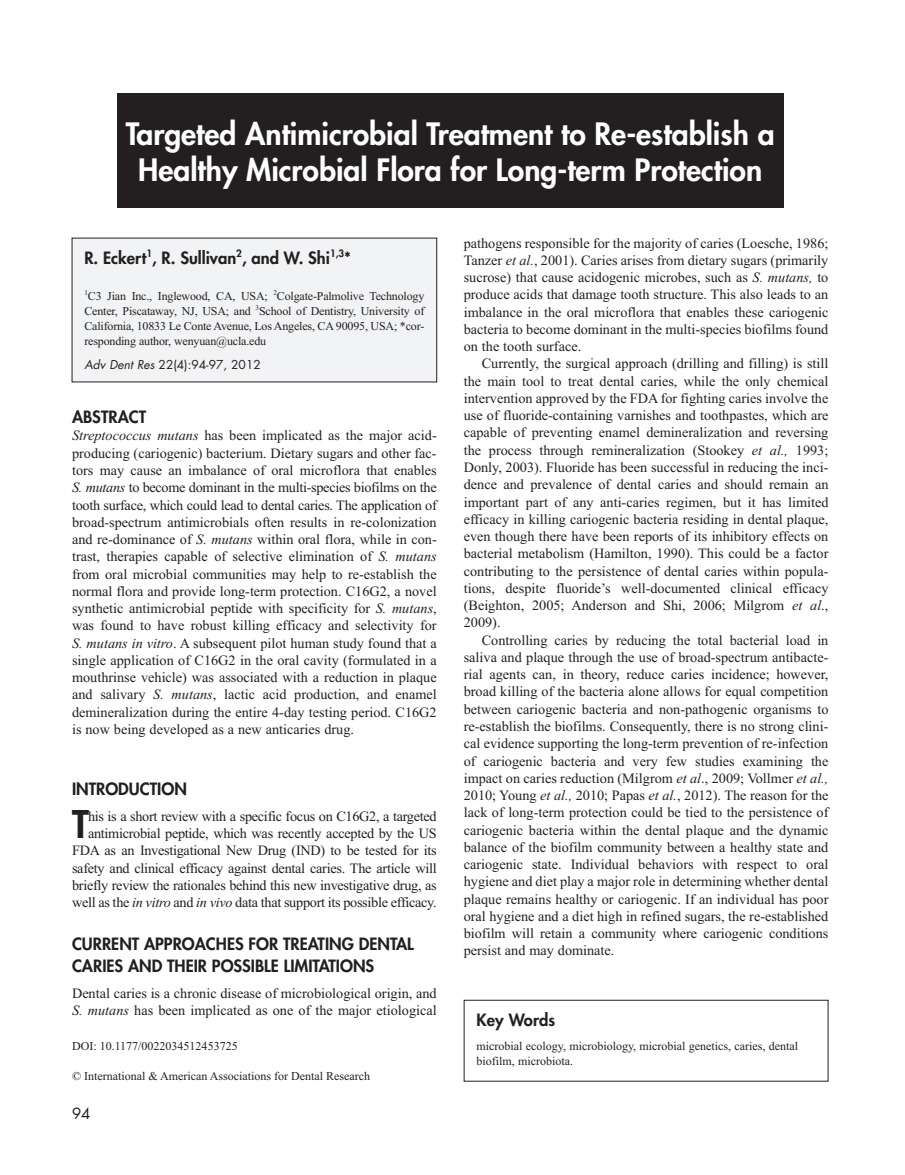
<style>
.page{position:relative;width:905px;height:1175px;background:#fff}
.page>*{position:absolute;margin:0;border:0;box-sizing:border-box;transform-origin:0 0}
.t1{font:800 37.2px "Futura";color:#231f20}
.t2{font:800 30px/36px "Futura";color:#fff;text-align:center}
.t3{font:800 16.5px/21.8px "Futura";color:#231f20}
.t4{font:15px "Futura";color:#231f20}
.t5{font:14.25px/17.2px "Times New Roman";letter-spacing:-.02em;color:#231f20;text-align:justify}
.t6{font:14.25px/17.2px "Times New Roman";color:#231f20}
.t7{font:12px/15px "Times New Roman";color:#231f20;text-align:justify}
.t8{font:12px "Futura";color:#231f20}
.s1{font-style:italic}
</style>
<div class="page">
<div style="left:72px;top:238px;width:364px;height:144px;background:#f2f3f4"></div>
<div style="left:464px;top:999px;width:364px;height:82px;border:1px solid #231f20"></div>
<div style="left:117px;top:94px;width:666px;height:114px;background:#231f20"></div>
<h2 class="t2" style="left:126px;top:116px;width:650px">Targeted Antimicrobial Treatment to Re-establish a<br>Healthy Microbial Flora for Long-term Protection</h2>
<p class="t3" style="left:84px;top:246px;width:268px">R. Eckert<sup>1</sup>, R. Sullivan<sup>2</sup>, and W. Shi<sup>1,3</sup>*</p>
<p class="t7" style="left:84px;top:288px;width:341px"><sup>1</sup>C3 Jian Inc., Inglewood, CA, USA; <sup>2</sup>Colgate-Palmolive Technology Center, Piscataway, NJ, USA; and <sup>3</sup>School of Dentistry, University of California, 10833 Le Conte Avenue, Los Angeles, CA 90095, USA; *cor&shy;responding author, wenyuan@ucla.edu</p>
<p class="t8" style="left:84px;top:356px;width:178px"><span class="s1">Adv Dent Res</span> 22(4):94-97, 2012</p>
<p class="t3" style="left:72px;top:406px;width:76px">Abstract</p>
<p class="t5" style="left:72px;top:427px;width:366px"><span class="s1">Streptococcus mutans</span> has been implicated as the major acid&shy;producing (cariogenic) bacterium. Dietary sugars and other fac&shy;tors may cause an imbalance of oral microflora that enables <span class="s1">S. mutans</span> to become dominant in the multi-species biofilms on the tooth surface, which could lead to dental caries. The application of broad-spectrum antimicrobials often results in re-colonization and re-dominance of <span class="s1">S. mutans</span> within oral flora, while in con&shy;trast, therapies capable of selective elimination of <span class="s1">S. mutans </span>from oral microbial communities may help to re-establish the normal flora and provide long-term protection. C16G2, a novel synthetic antimicrobial peptide with specificity for <span class="s1">S. mutans</span>, was found to have robust killing efficacy and selectivity for <span class="s1">S. mutans in vitro</span>. A subsequent pilot human study found that a single application of C16G2 in the oral cavity (formulated in a mouthrinse vehicle) was associated with a reduction in plaque and salivary <span class="s1">S. mutans</span>, lactic acid production, and enamel demineralization during the entire 4-day testing period. C16G2 is now being developed as a new anticaries drug.</p>
<p class="t3" style="left:72px;top:777px;width:116px">Introduction</p>
<h1 class="t1" style="left:72px;top:800px;width:18px">T</h1>
<p class="t5" style="left:72px;top:807px;width:366px;text-align:right">his is a short review with a specific focus on C16G2, a targeted antimicrobial peptide, which was recently accepted by the US FDA as an Investigational New Drug (IND) to be tested for its safety and clinical efficacy against dental caries. The article will briefly review the rationales behind this new investigative drug, as well as the <span class="s1">in vitro</span> and <span class="s1">in vivo</span> data that support its possible efficacy.</p>
<p class="t3" style="left:72px;top:933px;width:343px">Current Approaches For Treating Dental<br>Caries And Their Possible Limitations</p>
<p class="t6" style="left:72px;top:984px;width:366px">Dental caries is a chronic disease of microbiological origin, and<br><span class="s1">S. mutans</span> has been implicated as one of the major etiological</p>
<p class="t7" style="left:72px;top:1038px;width:167px">DOI: 10.1177/0022034512453725</p>
<p class="t7" style="left:72px;top:1068px;width:300px">© International &amp; American Associations for Dental Research</p>
<p class="t4" style="left:72px;top:1104px;width:20px">94</p>
<p class="t5" style="left:464px;top:234px;width:366px">pathogens responsible for the majority of caries (Loesche, 1986; Tanzer <span class="s1">et al.</span>, 2001). Caries arises from dietary sugars (primarily sucrose) that cause acidogenic microbes, such as <span class="s1">S. mutans,</span> to produce acids that damage tooth structure. This also leads to an imbalance in the oral microflora that enables these cariogenic bacteria to become dominant in the multi-species biofilms found on the tooth surface.</p>
<p class="t5" style="left:464px;top:355px;width:366px;text-indent:18px">Currently, the surgical approach (drilling and filling) is still the main tool to treat dental caries, while the only chemical intervention approved by the FDA for fighting caries involve the use of fluoride-containing varnishes and toothpastes, which are capable of preventing enamel demineralization and reversing the process through remineralization (Stookey <span class="s1">et al.,</span> 1993; Donly, 2003). Fluoride has been successful in reducing the inci&shy;dence and prevalence of dental caries and should remain an important part of any anti-caries regimen, but it has limited efficacy in killing cariogenic bacteria residing in dental plaque, even though there have been reports of its inhibitory effects on bacterial metabolism (Hamilton, 1990). This could be a factor contributing to the persistence of dental caries within popula&shy;tions, despite fluoride’s well-documented clinical efficacy (Beighton, 2005; Anderson and Shi, 2006; Milgrom <span class="s1">et al</span>., 2009).</p>
<p class="t5" style="left:464px;top:631px;width:366px;text-indent:18px">Controlling caries by reducing the total bacterial load in saliva and plaque through the use of broad-spectrum antibacte&shy;rial agents can, in theory, reduce caries incidence; however, broad killing of the bacteria alone allows for equal competition between cariogenic bacteria and non-pathogenic organisms to re-establish the biofilms. Consequently, there is no strong clini&shy;cal evidence supporting the long-term prevention of re-infection of cariogenic bacteria and very few studies examining the impact on caries reduction (Milgrom <span class="s1">et al</span>., 2009; Vollmer <span class="s1">et al., </span>2010; Young <span class="s1">et al.,</span> 2010; Papas <span class="s1">et al.</span>, 2012). The reason for the lack of long-term protection could be tied to the persistence of cariogenic bacteria within the dental plaque and the dynamic balance of the biofilm community between a healthy state and cariogenic state. Individual behaviors with respect to oral hygiene and diet play a major role in determining whether dental plaque remains healthy or cariogenic. If an individual has poor oral hygiene and a diet high in refined sugars, the re-established biofilm will retain a community where cariogenic conditions persist and may dominate.</p>
<p class="t3" style="left:476px;top:1008px;width:80px">Key Words</p>
<p class="t7" style="left:476px;top:1038px;width:323px">microbial ecology, microbiology, microbial genetics, caries, dental biofilm, microbiota.</p>
</div>
